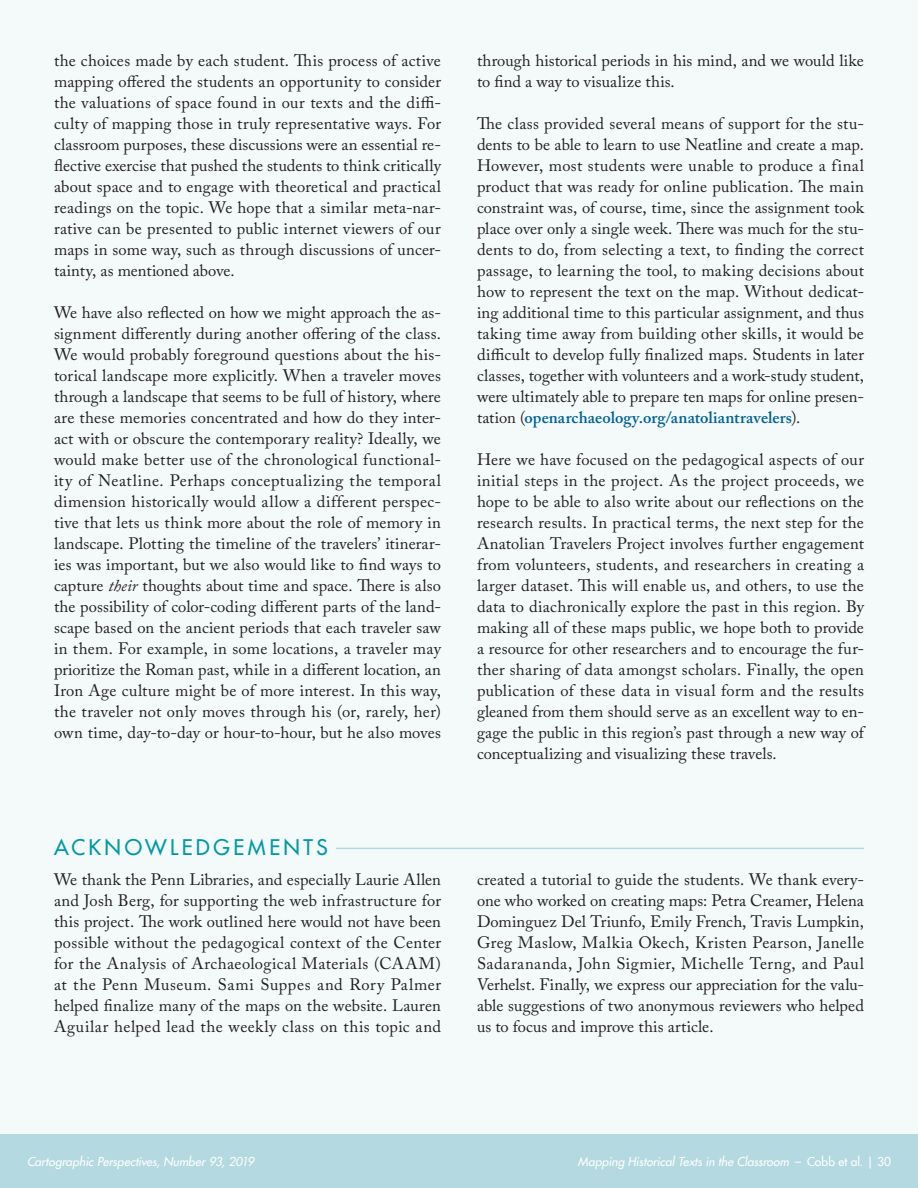
<style>
.page{position:relative;width:918px;height:1188px;background:#fff}
.page>*{position:absolute;margin:0;border:0;box-sizing:border-box;transform-origin:0 0}
.Greater_Header{font:500 21px "Futura Std";letter-spacing:.165em;color:#009aa6}
.Main_Body_Text{font:16.5px/21px "Adobe Caslon Pro";letter-spacing:.01em;color:#231f20;text-align:justify}
.t1{font:italic 500 12px "Futura Std";color:#fff}
.s1{font-style:italic}
.s2{font-weight:600;color:#006295}
.s3{font-style:normal}
</style>
<div class="page">
<div style="left:0;top:1134px;width:918px;height:54px;background:#b5d9e0"></div>
<div style="left:0;top:0;width:918px;height:1134px;background:#f4f9fa"></div>
<hr style="left:54px;top:848px;width:810px;height:1px;background:#b5d9e0">
<hr style="left:54px;top:847px;width:282px;height:3px;background:#f4f9fa">
<p class="Main_Body_Text" style="left:54px;top:50px;width:389px">the choices made by each student. This process of active mapping offered the students an opportunity to consider the valuations of space found in our texts and the diffi&shy;culty of mapping those in truly representative ways. For classroom purposes, these discussions were an essential re&shy;flective exercise that pushed the students to think critically about space and to engage with theoretical and practical readings on the topic. We hope that a similar meta-nar&shy;rative can be presented to public internet viewers of our maps in some way, such as through discussions of uncer&shy;tainty, as mentioned above.</p>
<p class="Main_Body_Text" style="left:54px;top:302px;width:389px">We have also reflected on how we might approach the as&shy;signment differently during another offering of the class.<br>We would probably foreground questions about the his&shy;torical landscape more explicitly. When a traveler moves through a landscape that seems to be full of history, where are these memories concentrated and how do they inter&shy;act with or obscure the contemporary reality? Ideally, we would make better use of the chronological functional&shy;ity of Neatline. Perhaps conceptualizing the temporal dimension historically would allow a different perspec&shy;tive that lets us think more about the role of memory in landscape. Plotting the timeline of the travelers’ itinerar&shy;ies was important, but we also would like to find ways to capture <span class="s1">their</span> thoughts about time and space. There is also the possibility of color-coding different parts of the land&shy;scape based on the ancient periods that each traveler saw in them. For example, in some locations, a traveler may prioritize the Roman past, while in a different location, an Iron Age culture might be of more interest. In this way, the traveler not only moves through his (or, rarely, her) own time, day-to-day or hour-to-hour, but he also moves</p>
<p class="Main_Body_Text" style="left:477px;top:50px;width:388px">through historical periods in his mind, and we would like to find a way to visualize this.</p>
<p class="Main_Body_Text" style="left:477px;top:113px;width:389px">The class provided several means of support for the stu&shy;dents to be able to learn to use Neatline and create a map.<br>However, most students were unable to produce a final product that was ready for online publication. The main constraint was, of course, time, since the assignment took place over only a single week. There was much for the stu&shy;dents to do, from selecting a text, to finding the correct passage, to learning the tool, to making decisions about how to represent the text on the map. Without dedicat&shy;ing additional time to this particular assignment, and thus taking time away from building other skills, it would be difficult to develop fully finalized maps. Students in later classes, together with volunteers and a work-study student, were ultimately able to prepare ten maps for online presen&shy;tation (<span class="s2">openarchaeology.org/anatoliantravelers</span>).</p>
<p class="Main_Body_Text" style="left:477px;top:449px;width:390px;text-align:left">Here we have focused on the pedagogical aspects of our initial steps in the project. As the project proceeds, we hope to be able to also write about our reflections on the research results. In practical terms, the next step for the Anatolian Travelers Project involves further engagement from volunteers, students, and researchers in creating a larger dataset. This will enable us, and others, to use the data to diachronically explore the past in this region. By making all of these maps public, we hope both to provide a resource for other researchers and to encourage the fur&shy;ther sharing of data amongst scholars. Finally, the open publication of these data in visual form and the results gleaned from them should serve as an excellent way to en&shy;gage the public in this region’s past through a new way of conceptualizing and visualizing these travels.</p>
<p class="Greater_Header" style="left:54px;top:834px;width:275px">ACKNOWLEDGEMENTS</p>
<p class="Main_Body_Text" style="left:54px;top:869px;width:389px">We thank the Penn Libraries, and especially Laurie Allen and Josh Berg, for supporting the web infrastructure for this project. The work outlined here would not have been possible without the pedagogical context of the Center for the Analysis of Archaeological Materials (CAAM) at the Penn Museum. Sami Suppes and Rory Palmer helped finalize many of the maps on the website. Lauren Aguilar helped lead the weekly class on this topic and</p>
<p class="Main_Body_Text" style="left:477px;top:869px;width:389px">created a tutorial to guide the students. We thank every&shy;one who worked on creating maps: Petra Creamer, Helena Dominguez Del Triunfo, Emily French, Travis Lumpkin, Greg Maslow, Malkia Okech, Kristen Pearson, Janelle Sadarananda, John Sigmier, Michelle Terng, and Paul Verhelst. Finally, we express our appreciation for the valu&shy;able suggestions of two anonymous reviewers who helped us to focus and improve this article.</p>
<p class="t1" style="left:27px;top:1154px;width:229px">Cartographic Perspectives, Number 93, 2019</p>
<p class="t1" style="left:578px;top:1154px;width:315px">Mapping Historical Texts in the Classroom <span class="s3">– Cobb et al. | 30</span></p>
</div>
